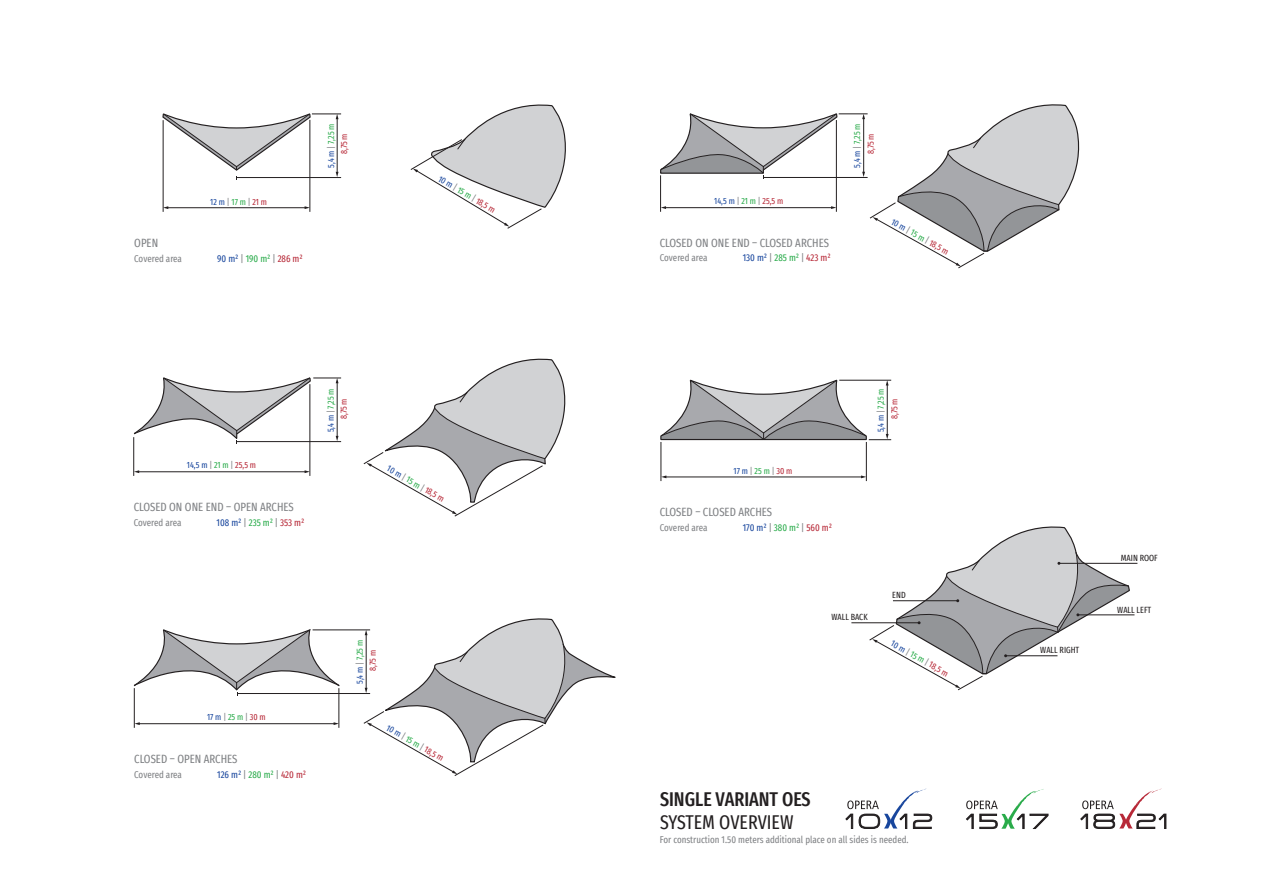
<style>
.page{position:relative;width:1263px;height:893px;background:#fff}
.page>*{position:absolute;margin:0;border:0;box-sizing:border-box;transform-origin:0 0}
.t1{font:500 extra-condensed 19.5px "Fira Sans";color:#231f20}
.t2{font:extra-condensed 19.5px "Fira Sans";color:#231f20}
.t3{font:extra-condensed 11.7px "Fira Sans";color:#808285}
.t4{font:extra-condensed 9.75px "Fira Sans";color:#808285}
.t5{font:extra-condensed 9.75px "Fira Sans";color:#18469d}
.t6{font:extra-condensed 9.75px "Fira Sans";color:#29ab4a}
.t7{font:extra-condensed 8.85px "Fira Sans";color:#b72837}
.t8{font:extra-condensed 8.7px/12.9px "Fira Sans";letter-spacing:-.005em;color:#29ab4a;text-align:center}
.t9{font:extra-condensed 8.7px "Fira Sans";color:#18469d}
.t10{font:extra-condensed 8.7px "Fira Sans";color:#231f20}
.s1{color:#808285}
.s2{color:#29ab4a}
.s3{color:#b72837}
.s4{color:#18469d}
</style>
<div class="page">
<hr style="left:133px;top:437px;width:1px;height:39px;background:#231f20">
<hr style="left:310px;top:384px;width:1px;height:92px;background:#231f20">
<hr style="left:138px;top:471px;width:168px;height:1px;background:#231f20">
<svg style="left:134px;top:470px;width:5px;height:3px"></svg>
<svg style="left:305px;top:470px;width:5px;height:3px"></svg>
<hr style="left:163px;top:120px;width:1px;height:92px;background:#231f20">
<hr style="left:310px;top:120px;width:1px;height:92px;background:#231f20">
<hr style="left:167px;top:207px;width:139px;height:1px;background:#231f20">
<svg style="left:163px;top:206px;width:5px;height:3px"></svg>
<svg style="left:305px;top:206px;width:5px;height:3px"></svg>
<hr style="left:134px;top:688px;width:1px;height:40px;background:#231f20">
<hr style="left:339px;top:688px;width:1px;height:40px;background:#231f20">
<hr style="left:237px;top:693px;width:133px;height:1px;background:#231f20">
<hr style="left:313px;top:630px;width:57px;height:1px;background:#231f20">
<hr style="left:139px;top:723px;width:196px;height:1px;background:#231f20">
<svg style="left:134px;top:722px;width:6px;height:3px"></svg>
<hr style="left:661px;top:442px;width:1px;height:39px;background:#231f20">
<hr style="left:866px;top:442px;width:1px;height:39px;background:#231f20">
<hr style="left:665px;top:477px;width:197px;height:1px;background:#231f20">
<svg style="left:861px;top:475px;width:5px;height:3px"></svg>
<svg style="left:162px;top:113px;width:179px;height:66px"></svg>
<svg style="left:133px;top:629px;width:208px;height:66px"></svg>
<svg style="left:133px;top:377px;width:208px;height:66px"></svg>
<svg style="left:660px;top:379px;width:231px;height:62px"></svg>
<svg style="left:363px;top:618px;width:253px;height:158px"></svg>
<svg style="left:363px;top:358px;width:203px;height:159px"></svg>
<svg style="left:660px;top:104px;width:420px;height:165px"></svg>
<svg style="left:410px;top:104px;width:156px;height:125px"></svg>
<hr style="left:1059px;top:563px;width:78px;height:1px;background:#231f20">
<hr style="left:1078px;top:615px;width:56px;height:1px;background:#231f20">
<hr style="left:851px;top:622px;width:68px;height:1px;background:#231f20">
<svg style="left:869px;top:526px;width:262px;height:164px"></svg>
<svg style="left:1080px;top:789px;width:86px;height:40px"></svg>
<svg style="left:845px;top:789px;width:87px;height:40px"></svg>
<svg style="left:966px;top:789px;width:82px;height:40px"></svg>
<p class="t9" style="left:210px;top:195px;width:58px">12 m <span class="s1">|</span> <span class="s2">17 m</span> <span class="s1">|</span> <span class="s3">21 m</span></p>
<p class="t3" style="left:134px;top:234px;width:25px">OPEN</p>
<p class="t4" style="left:134px;top:251px;width:49px">Covered area</p>
<p class="t6" style="left:217px;top:251px;width:87px"><span class="s4">90 m²</span> <span class="s1">|</span> 190 m² <span class="s1">|</span> <span class="s3">286 m²</span></p>
<p class="t8" style="left:324px;top:168px;width:45px;rotate:-90deg"><span class="s4">5,4 m</span> <span class="s1">|</span> 7,25 m<br><span class="s3">8,75 m</span></p>
<p class="t8" style="left:850px;top:168px;width:45px;line-height:13.5px;rotate:-90deg"><span class="s4">5,4 m</span> <span class="s1">|</span> 7,25 m<br><span class="s3">8,75 m</span></p>
<p class="t7" style="left:442px;top:172px;width:66px;rotate:30deg"><span class="s4">10 m</span> <span class="s1">|</span> <span class="s2">15 m</span> <span class="s1">|</span> 18,5 m</p>
<p class="t9" style="left:714px;top:195px;width:71px">14,5 m <span class="s1">|</span> <span class="s2">21 m</span> <span class="s1">|</span> <span class="s3">25,5 m</span></p>
<p class="t3" style="left:660px;top:234px;width:171px">CLOSED ON ONE END – CLOSED ARCHES</p>
<p class="t4" style="left:660px;top:251px;width:49px">Covered area</p>
<p class="t5" style="left:743px;top:251px;width:89px">130 m² <span class="s1">|</span> <span class="s2">285 m²</span> <span class="s1">|</span> <span class="s3">423 m²</span></p>
<p class="t7" style="left:895px;top:215px;width:66px;rotate:29deg"><span class="s4">10 m</span> <span class="s1">|</span> <span class="s2">15 m</span> <span class="s1">|</span> 18,5 m</p>
<p class="t9" style="left:187px;top:459px;width:71px">14,5 m <span class="s1">|</span> <span class="s2">21 m</span> <span class="s1">|</span> <span class="s3">25,5 m</span></p>
<p class="t3" style="left:134px;top:498px;width:161px">CLOSED ON ONE END – OPEN ARCHES</p>
<p class="t4" style="left:134px;top:515px;width:49px">Covered area</p>
<p class="t5" style="left:217px;top:515px;width:89px">108 m² <span class="s1">|</span> <span class="s2">235 m²</span> <span class="s1">|</span> <span class="s3">353 m²</span></p>
<p class="t8" style="left:324px;top:432px;width:45px;rotate:-90deg"><span class="s4">5,4 m</span> <span class="s1">|</span> 7,25 m<br><span class="s3">8,75 m</span></p>
<p class="t8" style="left:873px;top:432px;width:45px;line-height:13.8px;rotate:-90deg"><span class="s4">5,4 m</span> <span class="s1">|</span> 7,25 m<br><span class="s3">8,75 m</span></p>
<p class="t7" style="left:391px;top:462px;width:66px;rotate:30deg"><span class="s4">10 m</span> <span class="s1">|</span> <span class="s2">15 m</span> <span class="s1">|</span> 18,5 m</p>
<p class="t9" style="left:734px;top:464px;width:60px">17 m <span class="s1">|</span> <span class="s2">25 m</span> <span class="s1">|</span> <span class="s3">30 m</span></p>
<p class="t3" style="left:660px;top:503px;width:114px">CLOSED – CLOSED ARCHES</p>
<p class="t4" style="left:660px;top:520px;width:49px">Covered area</p>
<p class="t5" style="left:743px;top:520px;width:91px">170 m² <span class="s1">|</span> <span class="s2">380 m²</span> <span class="s1">|</span> <span class="s3">560 m²</span></p>
<p class="t9" style="left:207px;top:711px;width:60px">17 m <span class="s1">|</span> <span class="s2">25 m</span> <span class="s1">|</span> <span class="s3">30 m</span></p>
<p class="t3" style="left:134px;top:750px;width:105px">CLOSED – OPEN ARCHES</p>
<p class="t4" style="left:134px;top:767px;width:49px">Covered area</p>
<p class="t5" style="left:217px;top:767px;width:90px">126 m² <span class="s1">|</span> <span class="s2">280 m²</span> <span class="s1">|</span> <span class="s3">420 m²</span></p>
<p class="t8" style="left:353px;top:684px;width:45px;rotate:-90deg"><span class="s4">5,4 m</span> <span class="s1">|</span> 7,25 m<br><span class="s3">8,75 m</span></p>
<p class="t7" style="left:391px;top:721px;width:66px;rotate:30deg"><span class="s4">10 m</span> <span class="s1">|</span> <span class="s2">15 m</span> <span class="s1">|</span> 18,5 m</p>
<p class="t10" style="left:831px;top:610px;width:38px">WALL BACK</p>
<p class="t10" style="left:892px;top:589px;width:15px">END</p>
<p class="t7" style="left:895px;top:637px;width:66px;rotate:29deg"><span class="s4">10 m</span> <span class="s1">|</span> <span class="s2">15 m</span> <span class="s1">|</span> 18,5 m</p>
<h1 class="t1" style="left:660px;top:783px;width:152px">SINGLE VARIANT OES</h1>
<h1 class="t2" style="left:660px;top:808px;width:135px">SYSTEM OVERVIEW</h1>
<p class="t4" style="left:660px;top:832px;width:250px">For construction 1.50 meters additional place on all sides is needed.</p>
<p class="t10" style="left:1040px;top:644px;width:41px">WALL RIGHT</p>
<p class="t10" style="left:1121px;top:551px;width:38px">MAIN ROOF</p>
<p class="t10" style="left:1117px;top:603px;width:35px">WALL LEFT</p>
</div>
